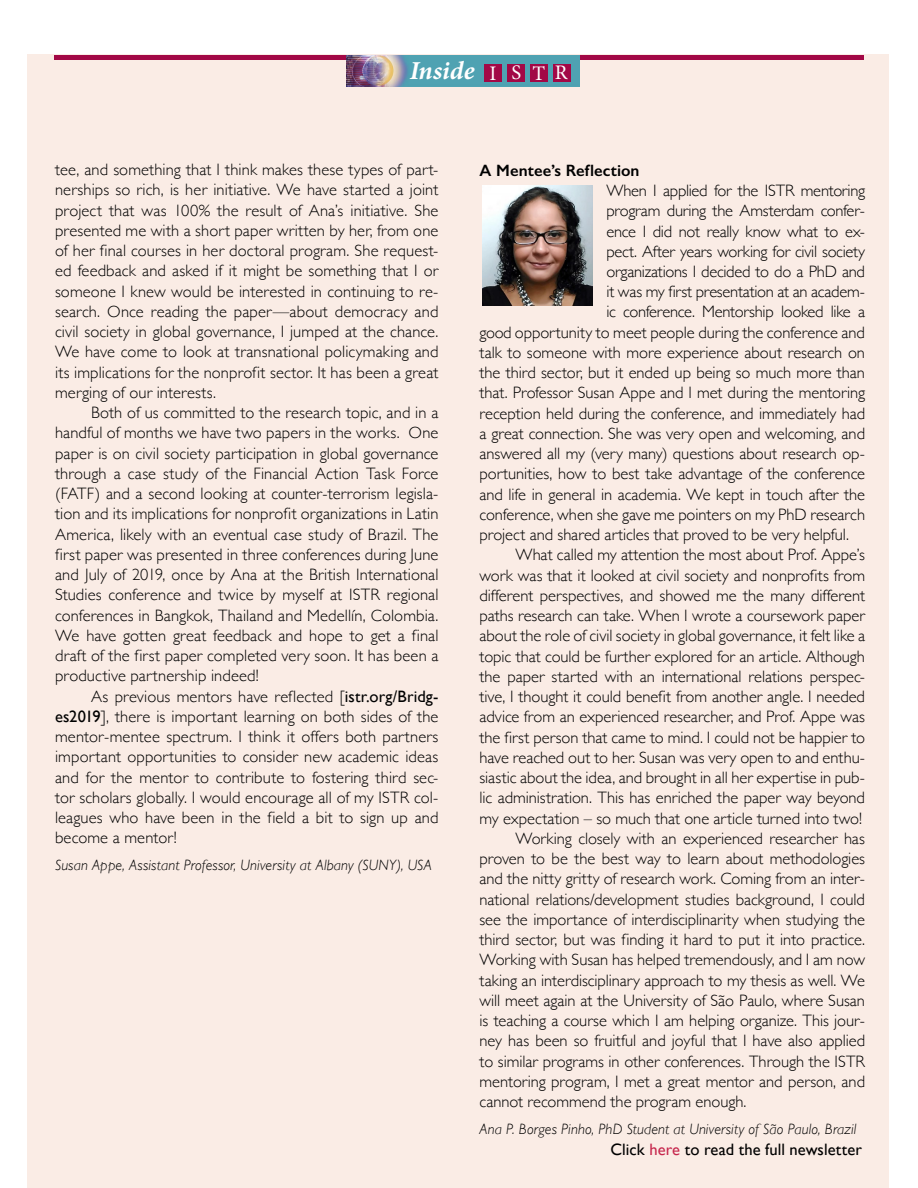
<style>
.page{position:relative;width:918px;height:1188px;background:#fff}
.page>*{position:absolute;margin:0;border:0;box-sizing:border-box;transform-origin:0 0}
.t1{font:italic 700 25.8px "Minion Pro";letter-spacing:.005em;color:#fff}
.t2{font:300 16.5px/20.2px "Gill Sans";letter-spacing:-.005em;color:#000;text-align:justify}
.t3{font:16.5px "Gill Sans";letter-spacing:.005em;color:#000}
.t4{font:600 16.5px "Gill Sans";letter-spacing:.01em;color:#000}
.t5{font:italic 300 15px "Gill Sans";letter-spacing:.005em;color:#000}
.s1{font-weight:400;font-style:normal;font-size:20.7px}
.s2{font-weight:400}
.s3{color:#c6274d}
</style>
<div class="page">
<div style="left:27px;top:54px;width:862px;height:1134px;background:#faece5"></div>
<div style="left:54px;top:55px;width:809px;height:5px;background:#a20846"></div>
<img style="left:346px;top:55px;width:233px;height:31px">
<div style="left:530px;top:64px;width:18px;height:18px;background:#a20846"></div>
<div style="left:553px;top:64px;width:18px;height:18px;background:#a20846"></div>
<div style="left:484px;top:64px;width:18px;height:18px;background:#a20846"></div>
<div style="left:507px;top:64px;width:18px;height:18px;background:#a20846"></div>
<img style="left:483px;top:185px;width:110px;height:120px">
<h1 class="t1" style="left:410px;top:53px;width:159px">Inside <span class="s1">I S T R</span></h1>
<p class="t2" style="left:55px;top:159px;width:385px">tee, and something that I think makes these types of part&shy;nerships so rich, is her initiative. We have started a joint project that was 100% the result of Ana’s initiative. She presented me with a short paper written by her, from one of her final courses in her doctoral program. She request&shy;ed feedback and asked if it might be something that I or someone I knew would be interested in continuing to re&shy;search. Once reading the paper—about democracy and civil society in global governance, I jumped at the chance.<br>We have come to look at transnational policymaking and its implications for the nonprofit sector. It has been a great merging of our interests.</p>
<p class="t2" style="left:55px;top:402px;width:385px;text-indent:36px">Both of us committed to the research topic, and in a handful of months we have two papers in the works. One paper is on civil society participation in global governance through a case study of the Financial Action Task Force (FATF) and a second looking at counter-terrorism legisla&shy;tion and its implications for nonprofit organizations in Latin America, likely with an eventual case study of Brazil. The first paper was presented in three conferences during June and July of 2019, once by Ana at the British International Studies conference and twice by myself at ISTR regional conferences in Bangkok, Thailand and Medellín, Colombia.<br>We have gotten great feedback and hope to get a final draft of the first paper completed very soon. It has been a productive partnership indeed!</p>
<p class="t2" style="left:55px;top:685px;width:385px;text-indent:36px">As previous mentors have reflected [<span class="s2">istr.org/Bridg&shy;es2019</span>], there is important learning on both sides of the mentor-mentee spectrum. I think it offers both partners important opportunities to consider new academic ideas and for the mentor to contribute to fostering third sec&shy;tor scholars globally. I would encourage all of my ISTR col&shy;leagues who have been in the field a bit to sign up and become a mentor!</p>
<p class="t5" style="left:55px;top:857px;width:378px">Susan Appe, Assistant Professor, University at Albany (SUNY), USA</p>
<p class="t4" style="left:480px;top:160px;width:162px">A Mentee’s Reflection</p>
<p class="t2" style="left:606px;top:180px;width:260px">When I applied for the ISTR mentoring</p>
<p class="t2" style="left:606px;top:200px;width:260px">program during the Amsterdam confer-</p>
<p class="t2" style="left:606px;top:220px;width:260px">ence I did not really know what to ex-</p>
<p class="t2" style="left:606px;top:240px;width:260px">pect. After years working for civil society</p>
<p class="t2" style="left:606px;top:261px;width:260px">organizations I decided to do a PhD and</p>
<p class="t2" style="left:606px;top:281px;width:260px">it was my first presentation at an academ-</p>
<p class="t2" style="left:606px;top:301px;width:260px">ic conference. Mentorship looked like a</p>
<p class="t2" style="left:480px;top:321px;width:387px">good opportunity to meet people during the conference and</p>
<p class="t2" style="left:480px;top:342px;width:387px">talk to someone with more experience about research on</p>
<p class="t2" style="left:480px;top:362px;width:387px">the third sector, but it ended up being so much more than</p>
<p class="t2" style="left:480px;top:382px;width:387px">that. Professor Susan Appe and I met during the mentoring</p>
<p class="t2" style="left:480px;top:402px;width:387px">reception held during the conference, and immediately had</p>
<p class="t2" style="left:480px;top:423px;width:387px">a great connection. She was very open and welcoming, and</p>
<p class="t2" style="left:480px;top:443px;width:387px">answered all my (very many) questions about research op-</p>
<p class="t2" style="left:480px;top:463px;width:387px">portunities, how to best take advantage of the conference</p>
<p class="t2" style="left:480px;top:483px;width:387px">and life in general in academia. We kept in touch after the</p>
<p class="t2" style="left:480px;top:504px;width:387px">conference, when she gave me pointers on my PhD research</p>
<p class="t2" style="left:480px;top:524px;width:371px">project and shared articles that proved to be very helpful.</p>
<p class="t2" style="left:516px;top:544px;width:351px">What called my attention the most about Prof. Appe’s</p>
<p class="t2" style="left:480px;top:564px;width:387px">work was that it looked at civil society and nonprofits from</p>
<p class="t2" style="left:480px;top:585px;width:387px">different perspectives, and showed me the many different</p>
<p class="t2" style="left:480px;top:605px;width:387px">paths research can take. When I wrote a coursework paper</p>
<p class="t2" style="left:480px;top:625px;width:387px">about the role of civil society in global governance, it felt like a</p>
<p class="t2" style="left:480px;top:645px;width:387px">topic that could be further explored for an article. Although</p>
<p class="t2" style="left:480px;top:666px;width:387px">the paper started with an international relations perspec-</p>
<p class="t2" style="left:480px;top:686px;width:387px">tive, I thought it could benefit from another angle. I needed</p>
<p class="t2" style="left:480px;top:706px;width:387px">advice from an experienced researcher, and Prof. Appe was</p>
<p class="t2" style="left:480px;top:726px;width:387px">the first person that came to mind. I could not be happier to</p>
<p class="t2" style="left:480px;top:747px;width:387px">have reached out to her. Susan was very open to and enthu-</p>
<p class="t2" style="left:480px;top:767px;width:387px">siastic about the idea, and brought in all her expertise in pub-</p>
<p class="t2" style="left:480px;top:787px;width:387px">lic administration. This has enriched the paper way beyond</p>
<p class="t2" style="left:480px;top:807px;width:384px">my expectation – so much that one article turned into two!</p>
<p class="t2" style="left:516px;top:828px;width:351px">Working closely with an experienced researcher has</p>
<p class="t2" style="left:480px;top:848px;width:387px">proven to be the best way to learn about methodologies</p>
<p class="t2" style="left:480px;top:868px;width:387px">and the nitty gritty of research work. Coming from an inter-</p>
<p class="t2" style="left:480px;top:888px;width:387px">national relations/development studies background, I could</p>
<p class="t2" style="left:480px;top:909px;width:387px">see the importance of interdisciplinarity when studying the</p>
<p class="t2" style="left:480px;top:929px;width:387px">third sector, but was finding it hard to put it into practice.</p>
<p class="t2" style="left:480px;top:949px;width:387px">Working with Susan has helped tremendously, and I am now</p>
<p class="t2" style="left:480px;top:969px;width:387px">taking an interdisciplinary approach to my thesis as well. We</p>
<p class="t2" style="left:480px;top:990px;width:387px">will meet again at the University of São Paulo, where Susan</p>
<p class="t2" style="left:480px;top:1010px;width:387px">is teaching a course which I am helping organize. This jour-</p>
<p class="t2" style="left:480px;top:1030px;width:387px">ney has been so fruitful and joyful that I have also applied</p>
<p class="t2" style="left:480px;top:1050px;width:387px">to similar programs in other conferences. Through the ISTR</p>
<p class="t2" style="left:480px;top:1071px;width:387px">mentoring program, I met a great mentor and person, and</p>
<p class="t2" style="left:480px;top:1091px;width:269px">cannot recommend the program enough.</p>
<p class="t5" style="left:480px;top:1121px;width:379px">Ana P. Borges Pinho, PhD Student at University of São Paulo, Brazil</p>
<p class="t3" style="left:611px;top:1139px;width:253px">Click <span class="s3">here</span> to read the full newsletter</p>
</div>
